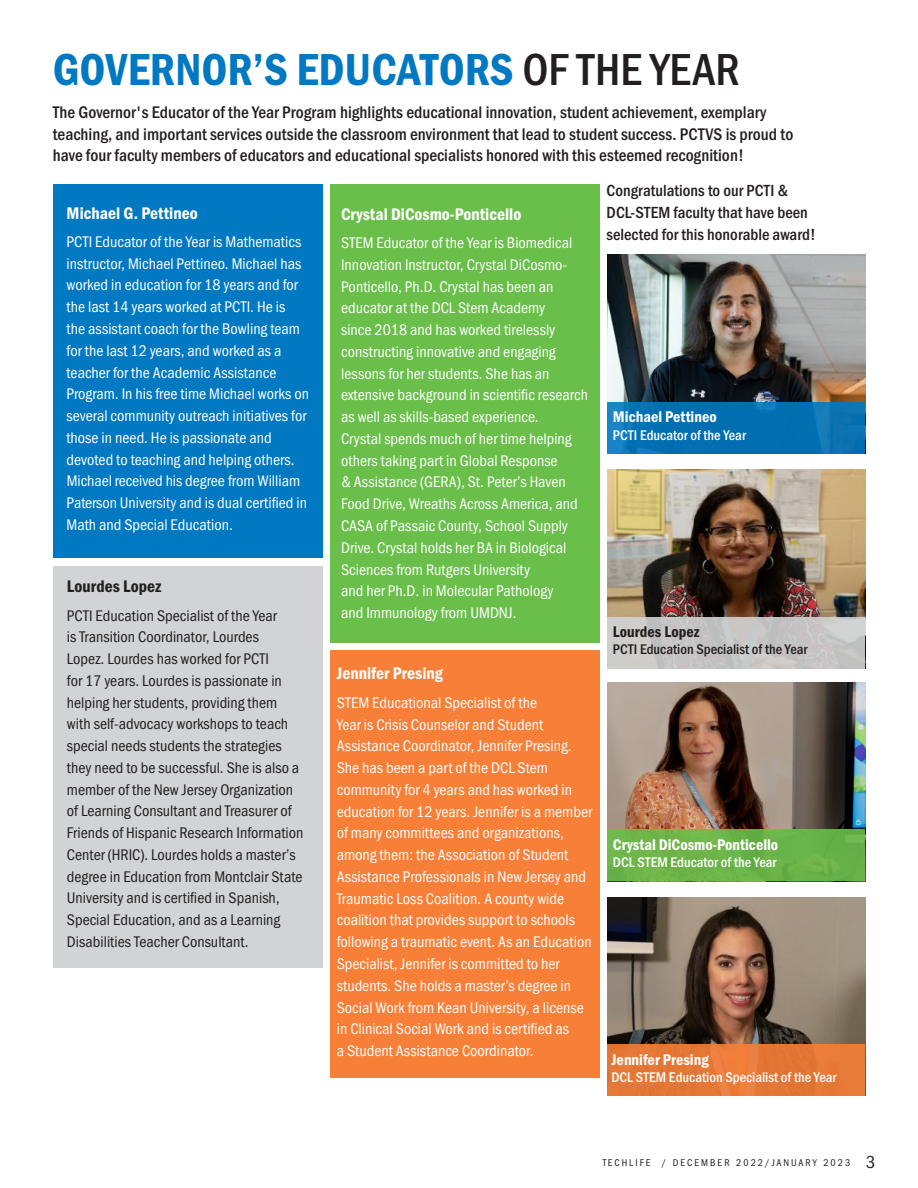
<style>
.page{position:relative;width:918px;height:1188px;background:#fff}
.page>*{position:absolute;margin:0;border:0;box-sizing:border-box;transform-origin:0 0}
.t1{font:46.5px "Franklin Gothic URW Con Dem";color:#0079c2}
.t2{font:500 17.4px/21.8px "Franklin Gothic URW Cond";color:#231f20}
.t3{font:17.4px "Franklin Gothic URW Con Dem";color:#fff}
.t4{font:17.4px "Franklin Gothic URW Con Dem";color:#231f20}
.t5{font:500 16.65px/21.8px "Franklin Gothic URW Cond";color:#231f20}
.t6{font:15.9px/21.8px "Franklin Gothic URW Cond";color:#fff}
.t7{font:15.9px/21.8px "Franklin Gothic URW Cond";color:#231f20}
.t8{font:15.9px "Franklin Gothic URW Con Dem";color:#fff}
.t9{font:15.9px "Franklin Gothic URW Con Dem";color:#231f20}
.t10{font:500 14.55px "Franklin Gothic URW Cond";color:#fff}
.t11{font:500 14.55px "Franklin Gothic URW Cond";color:#231f20}
.t12{font:condensed 10.2px "Franklin Gothic LT Pro";letter-spacing:.2em;color:#241f1f}
.s1{font-family:"Franklin Gothic URW Cond";font-weight:500;color:#231f20}
.s2{font-size:18px}
</style>
<div class="page">
<div style="left:53px;top:184px;width:269px;height:374px;background:#0079c2"></div>
<div style="left:330px;top:184px;width:270px;height:458px;background:#69bf4a"></div>
<div style="left:330px;top:650px;width:270px;height:428px;background:#f87f37"></div>
<div style="left:53px;top:566px;width:269px;height:402px;background:#d1d3d4"></div>
<img style="left:608px;top:683px;width:257px;height:147px">
<img style="left:608px;top:897px;width:257px;height:147px">
<img style="left:608px;top:255px;width:257px;height:147px">
<img style="left:608px;top:470px;width:257px;height:147px">
<div style="left:608px;top:830px;width:257px;height:51px;background:#6cb449"></div>
<div style="left:608px;top:1044px;width:257px;height:52px;background:#e57836"></div>
<svg style="left:608px;top:402px;width:257px;height:52px;background:#0571b3"></svg>
<div style="left:608px;top:617px;width:257px;height:51px;background:#c7c5c5"></div>
<h1 class="t1" style="left:53px;top:39px;width:689px">GOVERNOR’S EDUCATORS <span class="s1">OF THE YEAR</span></h1>
<p class="t2" style="left:53px;top:100px;width:742px">The Governor's Educator of the Year Program highlights educational innovation, student achievement, exemplary teaching, and important services outside the classroom environment that lead to student success. PCTVS is proud to have four faculty members of educators and educational specialists honored with this esteemed recognition!</p>
<p class="t3" style="left:67px;top:201px;width:133px">Michael G. Pettineo</p>
<p class="t6" style="left:67px;top:230px;width:244px">PCTI Educator of the Year is Mathematics instructor, Michael Pettineo. Michael has worked in education for 18 years and for the last 14 years worked at PCTI. He is<br>the assistant coach for the Bowling team for the last 12 years, and worked as a teacher for the Academic Assistance Program. In his free time Michael works on several community outreach initiatives for those in need. He is passionate and devoted to teaching and helping others.<br>Michael received his degree from William Paterson University and is dual certified in Math and Special Education.</p>
<p class="t4" style="left:67px;top:575px;width:96px">Lourdes Lopez</p>
<p class="t7" style="left:67px;top:603px;width:238px">PCTI Education Specialist of the Year<br>is Transition Coordinator, Lourdes<br>Lopez. Lourdes has worked for PCTI<br>for 17 years. Lourdes is passionate in helping her students, providing them with self-advocacy workshops to teach special needs students the strategies they need to be successful. She is also a member of the New Jersey Organization of Learning Consultant and Treasurer of Friends of Hispanic Research Information Center (HRIC). Lourdes holds a master’s degree in Education from Montclair State University and is certified in Spanish, Special Education, and as a Learning Disabilities Teacher Consultant.</p>
<p class="t3" style="left:341px;top:202px;width:182px">Crystal DiCosmo-Ponticello</p>
<p class="t6" style="left:341px;top:231px;width:248px">STEM Educator of the Year is Biomedical Innovation Instructor, Crystal DiCosmo-Ponticello, Ph.D. Crystal has been an educator at the DCL Stem Academy<br>since 2018 and has worked tirelessly constructing innovative and engaging lessons for her students. She has an extensive background in scientific research as well as skills-based experience.<br>Crystal spends much of her time helping others taking part in Global Response<br>&amp; Assistance (GERA), St. Peter’s Haven Food Drive, Wreaths Across America, and CASA of Passaic County, School Supply Drive. Crystal holds her BA in Biological Sciences from Rutgers University<br>and her Ph.D. in Molecular Pathology<br>and Immunology from UMDNJ.</p>
<p class="t3" style="left:337px;top:662px;width:108px">Jennifer Presing</p>
<p class="t6" style="left:337px;top:691px;width:257px">STEM Educational Specialist of the<br>Year is Crisis Counselor and Student Assistance Coordinator, Jennifer Presing.<br>She has been a part of the DCL Stem community for 4 years and has worked in education for 12 years. Jennifer is a member of many committees and organizations, among them: the Association of Student Assistance Professionals in New Jersey and Traumatic Loss Coalition. A county wide coalition that provides support to schools following a traumatic event. As an Education Specialist, Jennifer is committed to her students. She holds a master’s degree in Social Work from Kean University, a license in Clinical Social Work and is certified as<br>a Student Assistance Coordinator.</p>
<p class="t5" style="left:607px;top:179px;width:211px">Congratulations to our PCTI &amp;<br>DCL-STEM faculty that have been selected for this honorable award!</p>
<p class="t8" style="left:613px;top:407px;width:105px">Michael Pettineo</p>
<p class="t10" style="left:613px;top:425px;width:134px">PCTI Educator of the Year</p>
<p class="t9" style="left:613px;top:621px;width:88px">Lourdes Lopez</p>
<p class="t11" style="left:613px;top:639px;width:196px">PCTI Education Specialist of the Year</p>
<p class="t8" style="left:613px;top:834px;width:167px">Crystal DiCosmo-Ponticello</p>
<p class="t10" style="left:613px;top:852px;width:165px">DCL STEM Educator of the Year</p>
<p class="t8" style="left:611px;top:1049px;width:99px">Jennifer Presing</p>
<p class="t10" style="left:611px;top:1067px;width:226px">DCL STEM Education Specialist of the Year</p>
<p class="t12" style="left:603px;top:1157px;width:274px">TECHLIFE / DECEMBER 2022/JANUARY 2023 <span class="s2">3</span></p>
</div>
